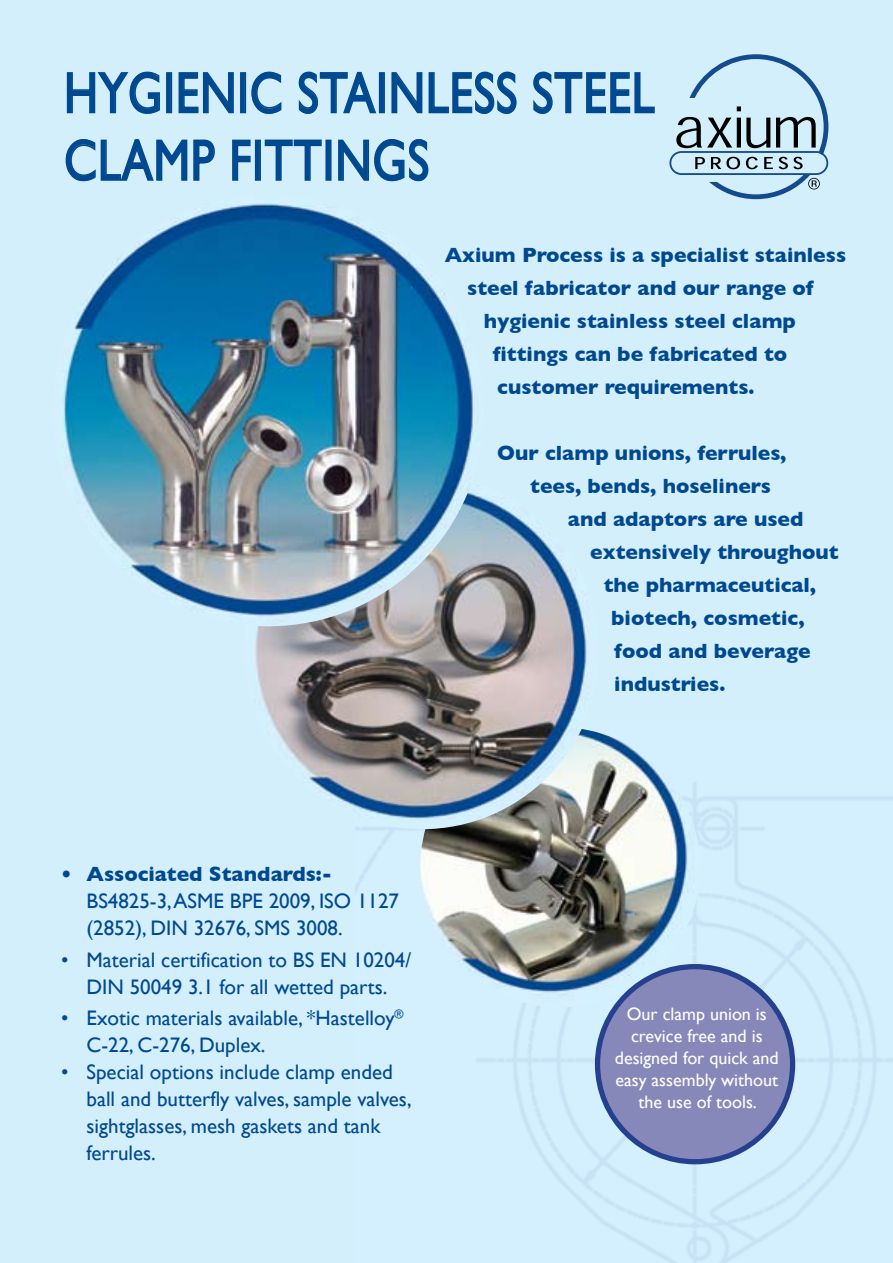
<style>
.page{position:relative;width:893px;height:1263px;background:#d4effc}
.page>*{position:absolute;margin:0;border:0;box-sizing:border-box;transform-origin:0 0}
.t1{font:58.2px/67.5px "Gill Sans";letter-spacing:.02em;color:#004990;scale:.8 1}
.t2{font:700 21px "Gill Sans";color:#004990}
.t3{font:21px/27px "Gill Sans";color:#004990}
.t4{font:18px/21.9px "Gill Sans";color:#fff;text-align:center}
</style>
<div class="page">
<img style="left:356px;top:729px;width:537px;height:534px">
<img style="left:420px;top:727px;width:280px;height:280px;border-radius:140px">
<img style="left:244px;top:474px;width:355px;height:355px;border-radius:178px">
<img style="left:52px;top:195px;width:432px;height:431px;border-radius:216px">
<div style="left:597px;top:967px;width:196px;height:195px;background:#8788ba;border-radius:50%"></div>
<div style="left:595px;top:964px;width:200px;height:200px;border:5px solid #25408f;border-radius:50%"></div>
<svg style="left:66px;top:71px;width:94px;height:43px"></svg>
<div style="left:166px;top:72px;width:6px;height:41px;border:2px solid #004990"></div>
<svg style="left:178px;top:72px;width:56px;height:42px"></svg>
<div style="left:240px;top:72px;width:6px;height:41px;border:2px solid #004990"></div>
<svg style="left:251px;top:71px;width:31px;height:43px"></svg>
<svg style="left:298px;top:71px;width:79px;height:43px"></svg>
<div style="left:379px;top:72px;width:6px;height:41px;border:2px solid #004990"></div>
<svg style="left:391px;top:71px;width:126px;height:43px"></svg>
<svg style="left:533px;top:71px;width:122px;height:43px"></svg>
<svg style="left:65px;top:139px;width:150px;height:43px"></svg>
<svg style="left:232px;top:139px;width:19px;height:42px"></svg>
<div style="left:255px;top:140px;width:6px;height:41px;border:2px solid #004990"></div>
<svg style="left:264px;top:139px;width:58px;height:42px"></svg>
<div style="left:325px;top:140px;width:7px;height:41px;border:2px solid #004990"></div>
<svg style="left:338px;top:139px;width:91px;height:43px"></svg>
<svg style="left:669px;top:54px;width:160px;height:145px"></svg>
<h1 class="t1" style="left:64px;top:59px;width:739px">HYGIENIC STAINLESS STEEL<br>CLAMP FITTINGS</h1>
<p class="t2" style="left:445px;top:243px;width:403px">Axium Process is a specialist stainless</p>
<p class="t2" style="left:467px;top:276px;width:348px">steel fabricator and our range of</p>
<p class="t2" style="left:484px;top:309px;width:314px">hygienic stainless steel clamp</p>
<p class="t2" style="left:493px;top:342px;width:296px">fittings can be fabricated to</p>
<p class="t2" style="left:497px;top:375px;width:259px">customer requirements.</p>
<p class="t2" style="left:61px;top:862px;width:273px">• Associated Standards:-</p>
<p class="t3" style="left:87px;top:887px;width:314px">BS4825-3, ASME BPE 2009, ISO 1127 (2852), DIN 32676, SMS 3008.</p>
<p class="t3" style="left:61px;top:946px;width:352px;text-align:center">• Material certification to BS EN 10204/<br>DIN 50049 3.1 for all wetted parts.</p>
<p class="t3" style="left:87px;top:1004px;width:319px;text-indent:-26px">• Exotic materials available, *Hastelloy<sup>®<br></sup>C-22, C-276, Duplex.</p>
<p class="t3" style="left:87px;top:1058px;width:327px;text-indent:-26px">• Special options include clamp ended ball and butterfly valves, sample valves, sightglasses, mesh gaskets and tank ferrules.</p>
<p class="t2" style="left:497px;top:441px;width:291px">Our clamp unions, ferrules,</p>
<p class="t2" style="left:530px;top:474px;width:242px">tees, bends, hoseliners</p>
<p class="t2" style="left:568px;top:507px;width:237px">and adaptors are used</p>
<p class="t2" style="left:590px;top:540px;width:250px">extensively throughout</p>
<p class="t2" style="left:604px;top:573px;width:214px">the pharmaceutical,</p>
<p class="t2" style="left:611px;top:606px;width:195px">biotech, cosmetic,</p>
<p class="t2" style="left:614px;top:639px;width:198px">food and beverage</p>
<p class="t2" style="left:614px;top:672px;width:113px">industries.</p>
<p class="t4" style="left:615px;top:1003px;width:165px">Our clamp union is crevice free and is designed for quick and easy assembly without the use of tools.</p>
</div>
